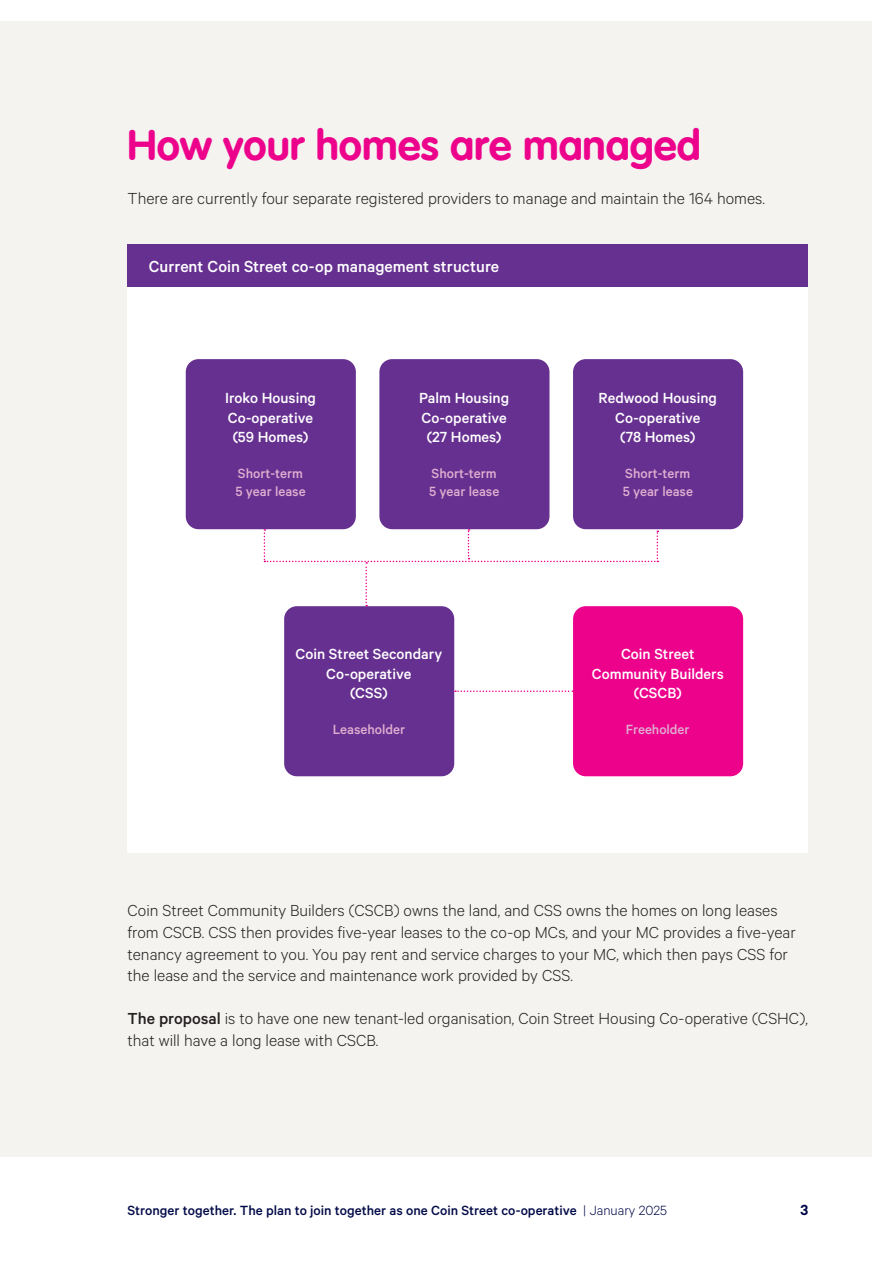
<style>
.page{position:relative;width:893px;height:1263px;background:#fff}
.page>*{position:absolute;margin:0;border:0;box-sizing:border-box;transform-origin:0 0}
.Larger_Header{font:700 42px "VAG Rounded Next";color:#ed028c}
.Body{font:300 18px/21.6px "Calibre";color:#231f20}
.Figure_Titles{font:500 18px "Calibre";color:#fff}
.Body_Intro{font:500 16.5px/19.8px "Calibre";color:#fff}
.t1{font:600 16.5px "Calibre";color:#000a47}
.Body_Intro-2{font:500 15px "Calibre";color:#e0aed0}
.t2{font:500 15px "Calibre";color:#000a47}
.s1{font-weight:500}
.s2{font-weight:300}
</style>
<div class="page">
<div style="left:0;top:21px;width:872px;height:1136px;background:#f4f3f0"></div>
<div style="left:128px;top:244px;width:680px;height:609px;background:#fff"></div>
<div style="left:186px;top:359px;width:170px;height:170px;background:#663090;border-radius:13px"></div>
<div style="left:284px;top:606px;width:170px;height:170px;background:#663090;border-radius:13px"></div>
<div style="left:573px;top:606px;width:170px;height:170px;background:#ed028c;border-radius:13px"></div>
<div style="left:379px;top:359px;width:170px;height:170px;background:#663090;border-radius:13px"></div>
<div style="left:573px;top:359px;width:170px;height:170px;background:#663090;border-radius:13px"></div>
<svg style="left:455px;top:690px;width:118px;height:2px"></svg>
<svg style="left:264px;top:529px;width:394px;height:77px"></svg>
<div style="left:128px;top:244px;width:680px;height:43px;background:#663090"></div>
<p class="Larger_Header" style="left:128px;top:118px;width:575px">How your homes are managed</p>
<p class="Body" style="left:128px;top:186px;width:639px">There are currently four separate registered providers to manage and maintain the 164 homes.</p>
<p class="Figure_Titles" style="left:149px;top:256px;width:352px">Current Coin Street co-op management structure</p>
<p class="Body_Intro" style="left:225px;top:387px;width:92px">Iroko Housing<br>Co-operative</p>
<p class="Body_Intro" style="left:233px;top:427px;width:77px">(59 Homes)</p>
<p class="Body_Intro-2" style="left:238px;top:465px;width:67px">Short-term</p>
<p class="Body_Intro-2" style="left:235px;top:483px;width:72px">5 year lease</p>
<p class="Body_Intro" style="left:419px;top:387px;width:91px">Palm Housing<br>Co-operative</p>
<p class="Body_Intro" style="left:427px;top:427px;width:76px">(27 Homes)</p>
<p class="Body_Intro-2" style="left:432px;top:465px;width:67px">Short-term</p>
<p class="Body_Intro-2" style="left:429px;top:483px;width:72px">5 year lease</p>
<p class="Body_Intro" style="left:296px;top:643px;width:148px;text-align:center">Coin Street Secondary<br>Co-operative</p>
<p class="Body_Intro" style="left:350px;top:683px;width:39px">(CSS)</p>
<p class="Body_Intro-2" style="left:333px;top:721px;width:74px">Leaseholder</p>
<p class="Body_Intro" style="left:599px;top:387px;width:120px;text-align:center">Redwood Housing<br>Co-operative</p>
<p class="Body_Intro" style="left:620px;top:427px;width:77px">(78 Homes)</p>
<p class="Body_Intro-2" style="left:625px;top:465px;width:67px">Short-term</p>
<p class="Body_Intro-2" style="left:623px;top:483px;width:72px">5 year lease</p>
<p class="Body_Intro" style="left:621px;top:643px;width:75px">Coin Street</p>
<p class="Body_Intro" style="left:592px;top:663px;width:133px">Community Builders</p>
<p class="Body_Intro" style="left:634px;top:683px;width:49px">(CSCB)</p>
<p class="Body_Intro-2" style="left:626px;top:721px;width:65px">Freeholder</p>
<p class="Body" style="left:128px;top:899px;width:670px">Coin Street Community Builders (CSCB) owns the land, and CSS owns the homes on long leases from CSCB. CSS then provides five-year leases to the co-op MCs, and your MC provides a five-year tenancy agreement to you. You pay rent and service charges to your MC, which then pays CSS for the lease and the service and maintenance work provided by CSS.</p>
<p class="Body" style="left:128px;top:1007px;width:682px"><span class="s1">The proposal</span> is to have one new tenant-led organisation, Coin Street Housing Co-operative (CSHC), that will have a long lease with CSCB.</p>
<p class="t2" style="left:128px;top:1201px;width:541px">Stronger together. The plan to join together as one Coin Street co-operative <span class="s2">| January 2025</span></p>
<p class="t1" style="left:800px;top:1200px;width:9px">3</p>
</div>
